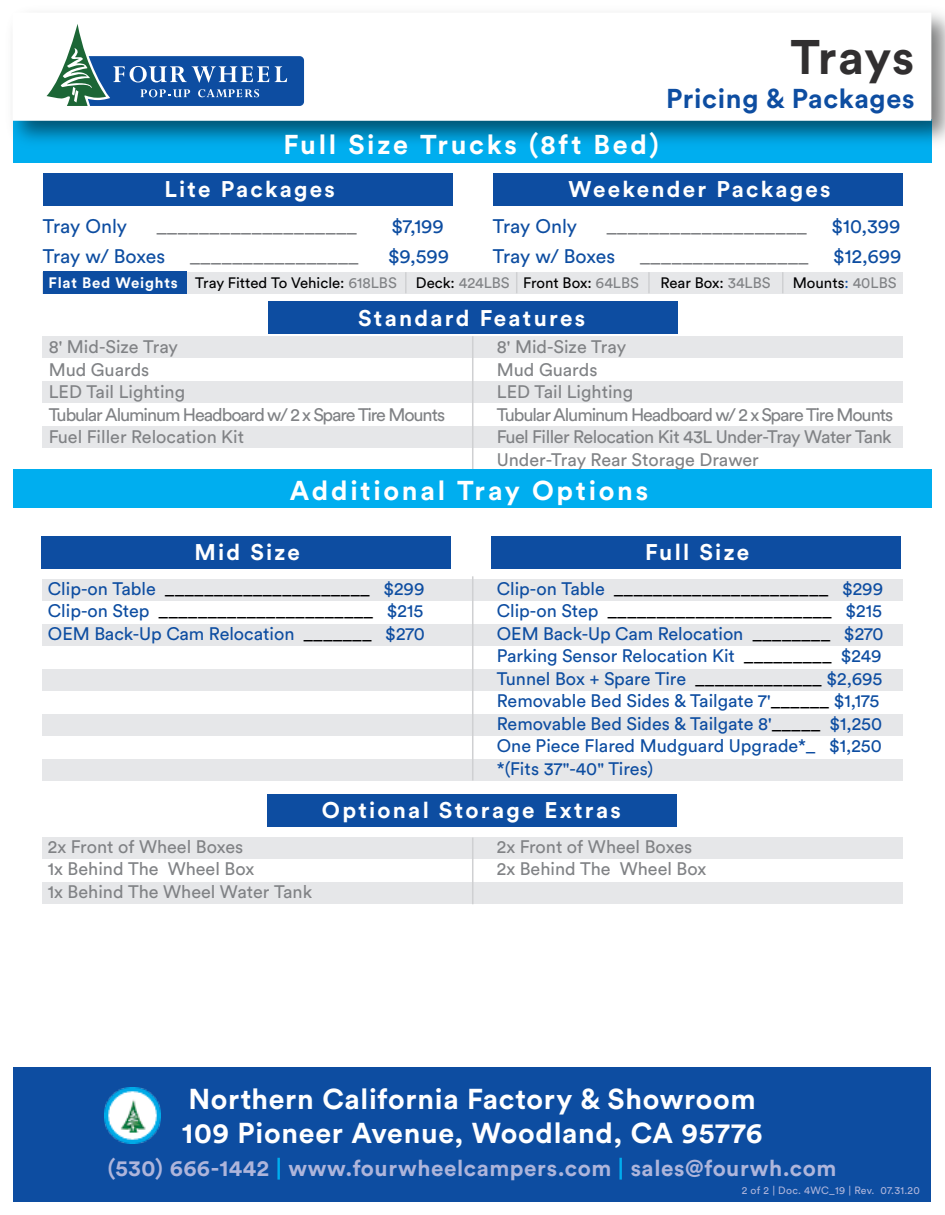
<style>
.page{position:relative;width:945px;height:1215px;background:#fff}
.page>*{position:absolute;margin:0;border:0;box-sizing:border-box;transform-origin:0 0}
.t1{font:700 48px "Circular Std";letter-spacing:.015em;color:#312f30}
.t2{font:700 28.5px/34.2px "Circular Std";letter-spacing:.025em;color:#fff}
.t3{font:700 27px "Circular Std";letter-spacing:.1em;color:#fff}
.t4{font:700 27px "Circular Std";letter-spacing:.025em;color:#0d4da1}
.t5{font:700 22.5px "Circular Std";letter-spacing:.1em;color:#fff}
.t6{font:700 22.5px "Circular Std";letter-spacing:.025em;color:#aeb5db}
.t7{font:19.5px "Circular Std";color:#808285}
.t8{font:19.5px "Circular Std";color:#0d4da1}
.t9{font:18px/22.5px "Circular Std";color:#0d4da1;text-align:justify}
.t10{font:18px/22.5px "Circular Std";letter-spacing:-.005em;color:#808285}
.t11{font:18px/22.5px "Circular Std";letter-spacing:-.03em;color:#808285}
.t12{font:15px "Circular Std";color:#000001}
.t13{font:10.5px "Circular Std";letter-spacing:.025em;color:#aeb5db}
.s1{font-weight:700;color:#fff}
.s2{color:#808285}
.s3{color:#0d4da1}
.s4{color:#000001}
.s5{color:#00aeef}
</style>
<div class="page">
<div style="left:14px;top:120px;width:918px;height:43px;background:#00aeef"></div>
<div style="left:14px;top:470px;width:918px;height:38px;background:#00aeef"></div>
<div style="left:41px;top:536px;width:410px;height:32px;background:#0d4da1"></div>
<div style="left:491px;top:536px;width:410px;height:32px;background:#0d4da1"></div>
<img style="left:13px;top:13px;width:932px;height:141px">
<div style="left:13px;top:13px;width:918px;height:108px;background:#fff;border:2px solid #fff"></div>
<svg style="left:47px;top:24px;width:257px;height:82px"></svg>
<div style="left:14px;top:1067px;width:918px;height:135px;background:#0d4da1"></div>
<div style="left:42px;top:336px;width:860px;height:22px;background:#e6e7e9"></div>
<div style="left:42px;top:381px;width:860px;height:22px;background:#e6e7e9"></div>
<div style="left:42px;top:426px;width:860px;height:22px;background:#e6e7e9"></div>
<div style="left:42px;top:579px;width:860px;height:22px;background:#e6e7e9"></div>
<div style="left:42px;top:624px;width:860px;height:22px;background:#e6e7e9"></div>
<div style="left:42px;top:669px;width:860px;height:22px;background:#e6e7e9"></div>
<div style="left:42px;top:714px;width:860px;height:22px;background:#e6e7e9"></div>
<div style="left:42px;top:759px;width:860px;height:22px;background:#e6e7e9"></div>
<div style="left:268px;top:794px;width:409px;height:32px;background:#0d4da1"></div>
<div style="left:42px;top:837px;width:860px;height:21px;background:#e6e7e9"></div>
<div style="left:42px;top:882px;width:860px;height:21px;background:#e6e7e9"></div>
<div style="left:268px;top:301px;width:410px;height:33px;background:#0d4da1"></div>
<div style="left:43px;top:173px;width:410px;height:33px;background:#0d4da1"></div>
<div style="left:493px;top:173px;width:410px;height:33px;background:#0d4da1"></div>
<div style="left:43px;top:272px;width:860px;height:21px;background:#e6e7e9"></div>
<div style="left:43px;top:271px;width:144px;height:22px;background:#0d4da1"></div>
<hr style="left:405px;top:272px;width:2px;height:21px;background:#cfd0d2">
<svg style="left:516px;top:272px;width:1px;height:21px"></svg>
<hr style="left:648px;top:272px;width:2px;height:21px;background:#cfd0d2">
<hr style="left:782px;top:272px;width:2px;height:21px;background:#cfd0d2">
<img style="left:104px;top:1088px;width:56px;height:56px">
<hr style="left:472px;top:336px;width:1px;height:133px;background:#cfd0d2">
<hr style="left:472px;top:576px;width:1px;height:205px;background:#cfd0d2">
<hr style="left:472px;top:838px;width:1px;height:66px;background:#cfd0d2">
<h1 class="t1" style="left:790px;top:26px;width:126px">Trays</h1>
<h3 class="t4" style="left:666px;top:81px;width:250px">Pricing &amp; Packages</h3>
<p class="t8" style="left:43px;top:215px;width:86px">Tray Only</p>
<h3 class="t3" style="left:283px;top:127px;width:377px">Full Size Trucks (8ft Bed)</h3>
<p class="t5" style="left:164px;top:175px;width:172px">Lite Packages</p>
<p class="t5" style="left:569px;top:175px;width:263px">Weekender Packages</p>
<p class="t7" style="left:156px;top:215px;width:202px">___________________</p>
<p class="t8" style="left:391px;top:215px;width:54px">$7,199</p>
<p class="t8" style="left:493px;top:215px;width:86px">Tray Only</p>
<p class="t7" style="left:606px;top:215px;width:202px">___________________</p>
<p class="t8" style="left:832px;top:215px;width:70px">$10,399</p>
<p class="t8" style="left:43px;top:245px;width:124px">Tray w/ Boxes</p>
<p class="t7" style="left:190px;top:245px;width:171px">________________</p>
<p class="t8" style="left:388px;top:245px;width:63px">$9,599</p>
<p class="t8" style="left:493px;top:245px;width:124px">Tray w/ Boxes</p>
<p class="t7" style="left:640px;top:245px;width:171px">________________</p>
<p class="t8" style="left:833px;top:245px;width:70px">$12,699</p>
<p class="t12" style="left:49px;top:274px;width:350px"><span class="s1">Flat Bed Weights</span> Tray Fitted To Vehicle: <span class="s2">618LBS</span></p>
<p class="t12" style="left:416px;top:274px;width:225px">Deck: <span class="s2">424LBS</span> Front Box: <span class="s2">64LBS</span></p>
<p class="t12" style="left:661px;top:274px;width:112px">Rear Box: <span class="s2">34LBS</span></p>
<p class="t12" style="left:793px;top:274px;width:105px">Mounts<span class="s3">:</span> <span class="s2">40LBS</span></p>
<p class="t5" style="left:358px;top:303px;width:229px">Standard Features</p>
<p class="t10" style="left:49px;top:335px;width:398px">8' Mid-Size Tray<br>Mud Guards<br>LED Tail Lighting<br>Tubular Aluminum Headboard w/ 2 x Spare Tire Mounts<br>Fuel Filler Relocation Kit</p>
<p class="t11" style="left:497px;top:335px;width:398px">8' Mid-Size Tray<br>Mud Guards<br>LED Tail Lighting<br>Tubular Aluminum Headboard w/ 2 x Spare Tire Mounts<br>Fuel Filler Relocation Kit 43L Under-Tray Water Tank<br>Under-Tray Rear Storage Drawer</p>
<h3 class="t3" style="left:290px;top:473px;width:360px">Additional Tray Options</h3>
<p class="t5" style="left:194px;top:538px;width:107px">Mid Size</p>
<p class="t9" style="left:48px;top:577px;width:378px">Clip-on Table <span class="s4">_____________________</span> $299<br>Clip-on Step <span class="s4">______________________</span> $215<br>OEM Back-Up Cam Relocation <span class="s4">_______</span> $270</p>
<p class="t9" style="left:497px;top:577px;width:388px;text-align:left">Clip-on Table <span class="s4">______________________</span> $299<br>Clip-on Step <span class="s4">_______________________</span> $215<br>OEM Back-Up Cam Relocation <span class="s4">________</span> $270<br>Parking Sensor Relocation Kit <span class="s4">_________</span> $249<br>Tunnel Box + Spare Tire <span class="s4">_____________</span> $2,695<br>Removable Bed Sides &amp; Tailgate 7'<span class="s4">______</span> $1,175<br>Removable Bed Sides &amp; Tailgate 8'<span class="s4">_____</span> $1,250<br>One Piece Flared Mudguard Upgrade*_ $1,250 *(Fits 37"-40" Tires)</p>
<p class="t5" style="left:645px;top:538px;width:105px">Full Size</p>
<p class="t5" style="left:322px;top:796px;width:300px">Optional Storage Extras</p>
<p class="t10" style="left:48px;top:835px;width:266px">2x Front of Wheel Boxes<br>1x Behind The Wheel Box<br>1x Behind The Wheel Water Tank</p>
<p class="t10" style="left:497px;top:835px;width:211px">2x Front of Wheel Boxes<br>2x Behind The Wheel Box</p>
<h2 class="t2" style="left:182px;top:1081px;width:582px">Northern California Factory &amp; Showroom<br>109 Pioneer Avenue, Woodland, CA 95776</h2>
<p class="t6" style="left:108px;top:1153px;width:730px">(530) 666-1442 <span class="s5">|</span> www.fourwheelcampers.com <span class="s5">|</span> sales@fourwh.com</p>
<p class="t13" style="left:742px;top:1184px;width:179px">2 of 2 | Doc. 4WC_19 | Rev. 07.31.20</p>
</div>
